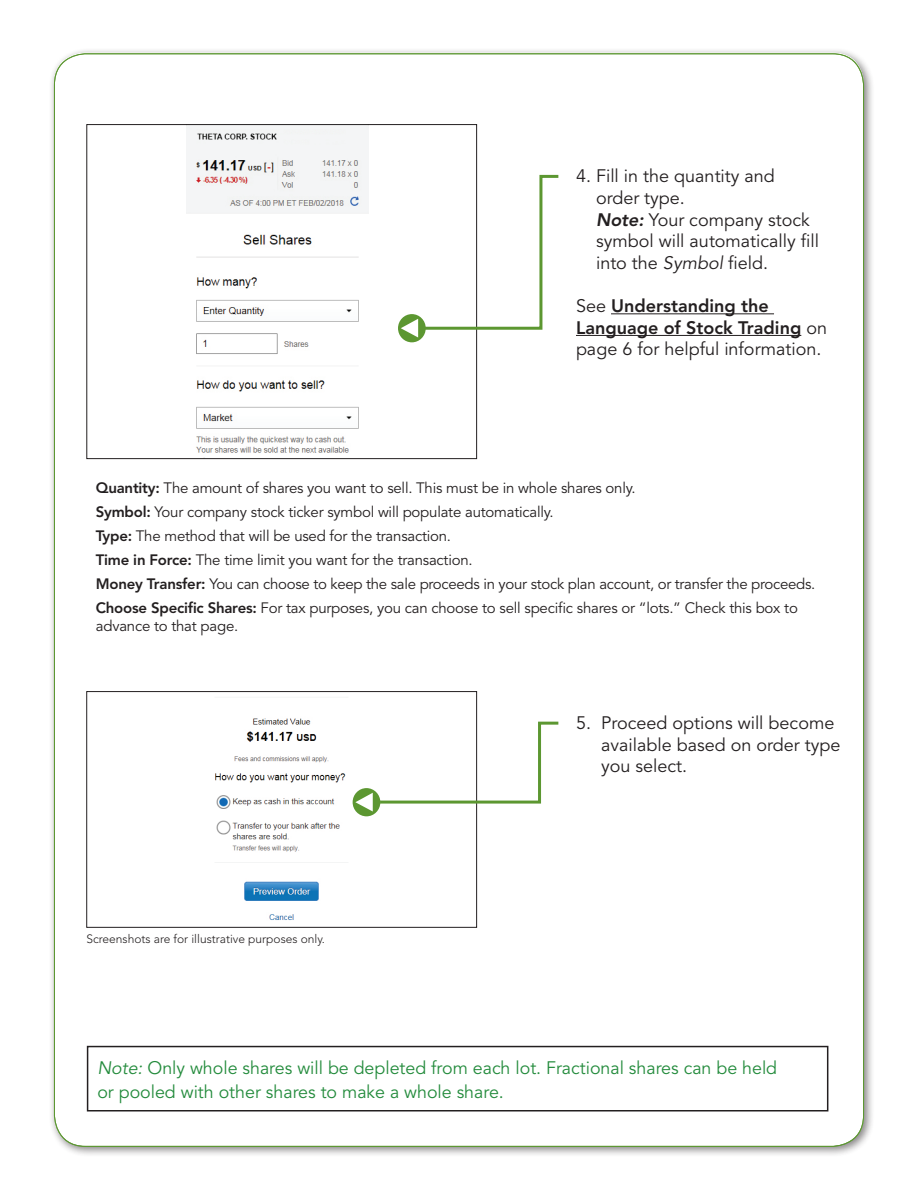
<style>
.page{position:relative;width:918px;height:1188px;background:#fff}
.page>*{position:absolute;margin:0;border:0;box-sizing:border-box;transform-origin:0 0}
.t1{font:18px/21.6px "Avenir";color:#231f20}
.t2{font:18px/24px "Avenir";color:#238b3c}
.t3{font:800 18px/21.6px "Avenir";color:#231f20}
.t4{font:15px/24px "Avenir";letter-spacing:-.015em;color:#231f20}
.t5{font:300 12px "Avenir";color:#231f20}
.s1{font-weight:800;font-style:italic}
.s2{font-style:italic}
.s3{font-weight:400}
.s4{font-weight:800}
</style>
<div class="page">
<div style="left:49px;top:47px;width:826px;height:1111px;background:#231f20;opacity:.75"></div>
<div style="left:54px;top:53px;width:810px;height:1093px;background:#fff;border-radius:31px"></div>
<hr style="left:611px;top:313px;width:163px;height:1px;background:#231f20">
<hr style="left:576px;top:335px;width:225px;height:1px;background:#231f20">
<img style="left:186px;top:126px;width:183px;height:327px">
<svg style="left:398px;top:173px;width:161px;height:169px"></svg>
<img style="left:215px;top:718px;width:138px;height:202px">
<div style="left:86px;top:691px;width:391px;height:237px;border:1px solid #231f20"></div>
<div style="left:87px;top:1046px;width:741px;height:66px;border:2px solid #231f20"></div>
<svg style="left:353px;top:720px;width:206px;height:96px"></svg>
<p class="t1" style="left:596px;top:166px;width:225px;text-indent:-20px">4. Fill in the quantity and order type.<br><span class="s1">Note:</span> Your company stock symbol will automatically fill into the <span class="s2">Symbol</span> field.</p>
<p class="t3" style="left:576px;top:295px;width:253px"><span class="s3">See</span> Understanding the<br>Language of Stock Trading <span class="s3">on page 6 for helpful information.</span></p>
<p class="t4" style="left:96px;top:477px;width:721px"><span class="s4">Quantity:</span> The amount of shares you want to sell. This must be in whole shares only.<br><span class="s4">Symbol:</span> Your company stock ticker symbol will populate automatically.<br><span class="s4">Type:</span> The method that will be used for the transaction.<br><span class="s4">Time in Force:</span> The time limit you want for the transaction.<br><span class="s4">Money Transfer:</span> You can choose to keep the sale proceeds in your stock plan account, or transfer the proceeds.<br><span class="s4">Choose Specific Shares:</span> For tax purposes, you can choose to sell specific shares or “lots.” Check this box to</p>
<p class="t4" style="left:96px;top:615px;width:144px">advance to that page.</p>
<p class="t5" style="left:86px;top:932px;width:240px">Screenshots are for illustrative purposes only.</p>
<p class="t1" style="left:601px;top:713px;width:241px;text-indent:-25px">5. Proceed options will become available based on order type you select.</p>
<p class="t2" style="left:97px;top:1056px;width:681px"><span class="s2">Note:</span> Only whole shares will be depleted from each lot. Fractional shares can be held or pooled with other shares to make a whole share.</p>
</div>
